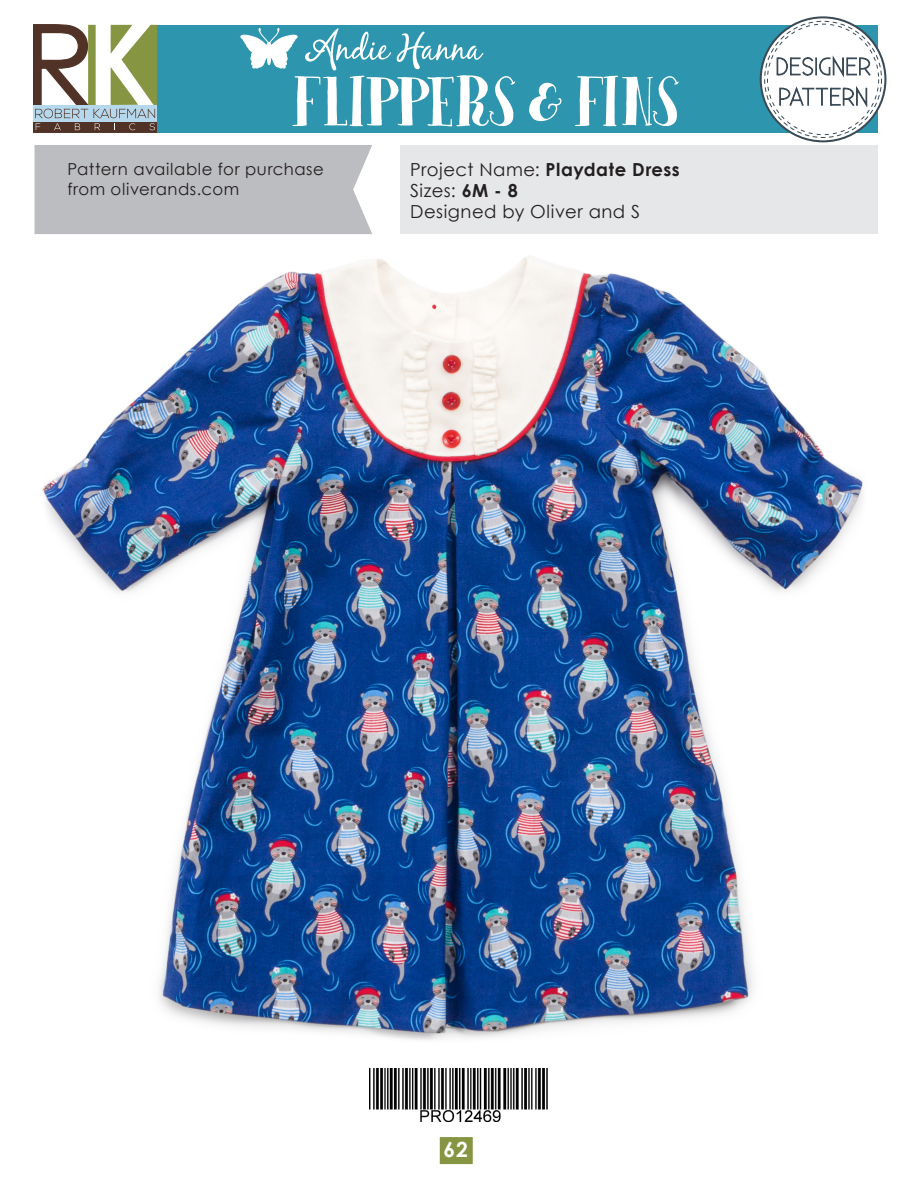
<style>
.page{position:relative;width:918px;height:1188px;background:#fff}
.page>*{position:absolute;margin:0;border:0;box-sizing:border-box;transform-origin:0 0}
.t1{font:700 21px "Century Gothic";color:#fff}
.t2{font:18px "Century Gothic";letter-spacing:.03em;color:#231f20}
.t3{font:700 18px "Century Gothic";letter-spacing:.03em;color:#231f20}
.t4{font:16.5px/19.8px "Century Gothic";letter-spacing:.035em;color:#231f20}
.s1{font-weight:400}
.s2{font-weight:700}
</style>
<div class="page">
<div style="left:440px;top:1137px;width:33px;height:27px;background:#869541"></div>
<img style="left:369px;top:1068px;width:179px;height:54px">
<div style="left:400px;top:146px;width:478px;height:88px;background:#e6e7e9"></div>
<div style="left:35px;top:145px;width:337px;height:89px;background:#bcbdc0"></div>
<img style="left:42px;top:256px;width:821px;height:784px">
<div style="left:153px;top:25px;width:725px;height:107px;background:#2d95ae"></div>
<svg style="left:241px;top:28px;width:274px;height:98px"></svg>
<svg style="left:529px;top:83px;width:33px;height:38px"></svg>
<svg style="left:575px;top:76px;width:104px;height:50px"></svg>
<svg style="left:34px;top:25px;width:123px;height:107px"></svg>
<svg style="left:761px;top:17px;width:124px;height:124px"></svg>
<div style="left:760px;top:16px;width:126px;height:126px;border:2px solid #3a4a57;border-radius:50%"></div>
<svg style="left:765px;top:21px;width:117px;height:116px"></svg>
<div style="left:767px;top:24px;width:112px;height:111px;background:#fff;border-radius:50%"></div>
<svg style="left:776px;top:55px;width:95px;height:55px"></svg>
<p class="t4" style="left:67px;top:159px;width:258px">Pattern available for purchase from oliverands.com</p>
<p class="t3" style="left:410px;top:156px;width:271px"><span class="s1">Project Name:</span> Playdate Dress</p>
<p class="t2" style="left:410px;top:178px;width:109px">Sizes: <span class="s2">6M - 8</span></p>
<p class="t2" style="left:410px;top:199px;width:231px">Designed by Oliver and S</p>
<p class="t1" style="left:444px;top:1134px;width:26px">62</p>
</div>
